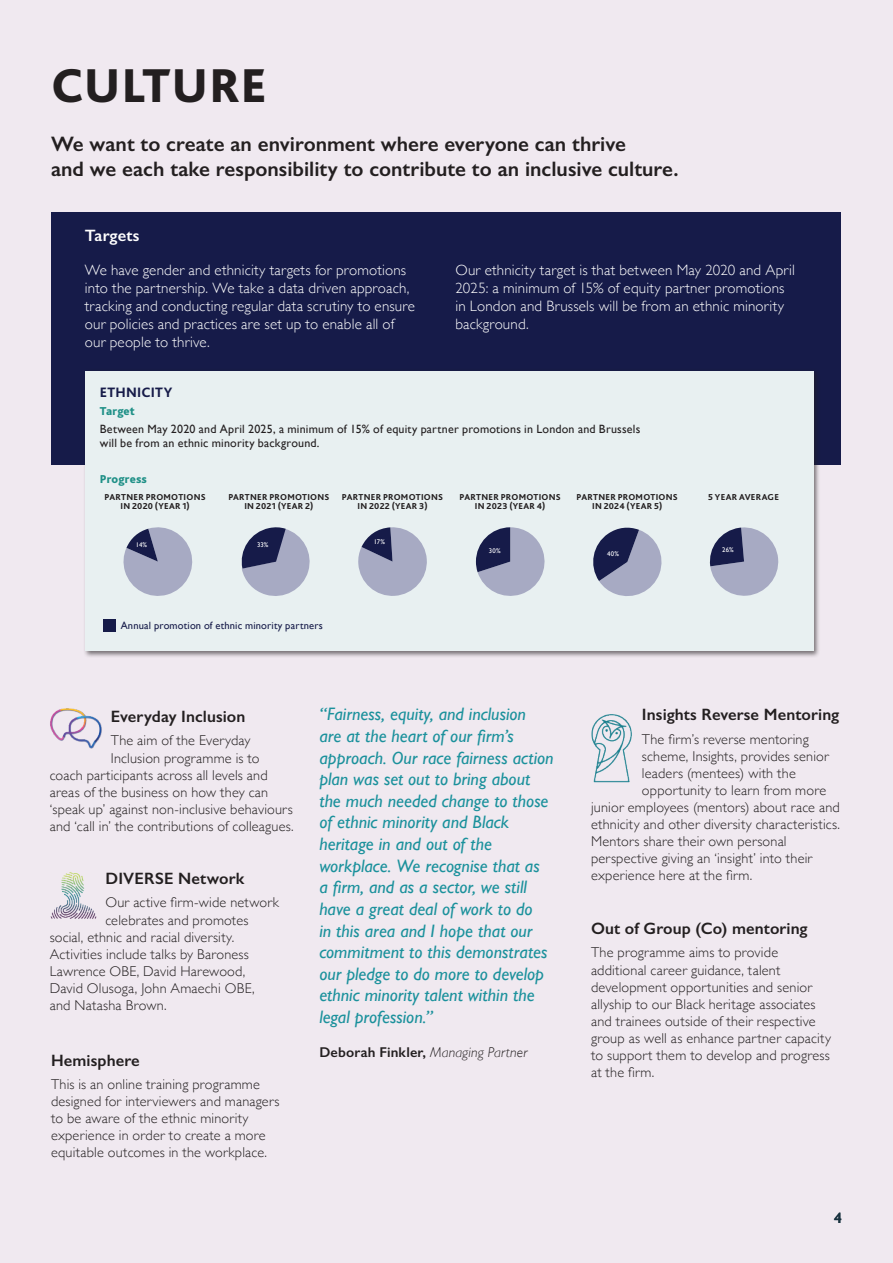
<style>
.page{position:relative;width:893px;height:1263px;background:#f0e9f0}
.page>*{position:absolute;margin:0;border:0;box-sizing:border-box;transform-origin:0 0}
.t1{font:800 49.65px "Bliss Pro";letter-spacing:.02em;color:#231f20}
.t2{font:600 21px/25.2px "Gill Sans";color:#231f20}
.t3{font:italic 18px/21.6px "Gill Sans";color:#1b919c}
.t4{font:600 16.5px "Gill Sans";letter-spacing:.005em;color:#231f20}
.t5{font:600 16.5px "Gill Sans";letter-spacing:.005em;color:#fff}
.t6{font:300 15px/18px "Gill Sans";letter-spacing:.01em;color:#fff}
.t7{font:600 15px "Gill Sans";color:#1a3340}
.t8{font:300 14.25px/17.1px "Gill Sans";letter-spacing:.015em;color:#231f20}
.t9{font:600 14.25px "Gill Sans";letter-spacing:.01em;color:#231f20}
.t10{font:800 14.25px "Bliss Pro";letter-spacing:.015em;color:#161b49}
.t11{font:12px/14.4px "Gill Sans";letter-spacing:.015em;color:#231f20}
.t12{font:800 12px "Bliss Pro";letter-spacing:.01em;color:#1f9087}
.t13{font:10.5px "Gill Sans";letter-spacing:.015em;color:#161b49}
.t14{font:800 9px/9px "Bliss Pro";letter-spacing:.03em;color:#231f20;text-align:center}
.t15{font:6.75px "Gill Sans";letter-spacing:.01em;color:#fff}
.s1{font-weight:300;font-style:italic}
</style>
<div class="page">
<img style="left:50px;top:708px;width:52px;height:41px">
<div style="left:51px;top:212px;width:789px;height:253px;background:#161b49"></div>
<div style="left:83px;top:369px;width:737px;height:289px;background:#231f20;opacity:.6"></div>
<div style="left:85px;top:371px;width:728px;height:280px;background:#e8f0f1"></div>
<div style="left:103px;top:619px;width:12px;height:12px;background:#161b49"></div>
<svg style="left:123px;top:527px;width:70px;height:69px"></svg>
<svg style="left:241px;top:527px;width:69px;height:69px"></svg>
<svg style="left:358px;top:527px;width:69px;height:69px"></svg>
<svg style="left:476px;top:527px;width:69px;height:69px"></svg>
<img style="left:591px;top:714px;width:41px;height:69px">
<img style="left:50px;top:872px;width:47px;height:47px">
<svg style="left:593px;top:527px;width:69px;height:69px"></svg>
<svg style="left:709px;top:527px;width:70px;height:69px"></svg>
<h1 class="t1" style="left:51px;top:54px;width:218px">CULTURE</h1>
<h2 class="t2" style="left:51px;top:131px;width:629px">We want to create an environment where everyone can thrive<br>and we each take responsibility to contribute to an inclusive culture.</h2>
<p class="t5" style="left:85px;top:225px;width:56px">Targets</p>
<p class="t6" style="left:85px;top:260px;width:332px">We have gender and ethnicity targets for promotions into the partnership. We take a data driven approach, tracking and conducting regular data scrutiny to ensure our policies and practices are set up to enable all of our people to thrive.</p>
<p class="t6" style="left:455px;top:260px;width:341px">Our ethnicity target is that between May 2020 and April 2025: a minimum of 15% of equity partner promotions in London and Brussels will be from an ethnic minority background.</p>
<p class="t10" style="left:100px;top:383px;width:74px">ETHNICITY</p>
<p class="t12" style="left:100px;top:403px;width:37px">Target</p>
<p class="t11" style="left:100px;top:421px;width:542px">Between May 2020 and April 2025, a minimum of 15% of equity partner promotions in London and Brussels will be from an ethnic minority background.</p>
<p class="t12" style="left:100px;top:471px;width:49px">Progress</p>
<p class="t14" style="left:105px;top:493px;width:103px">PARTNER PROMOTIONS<br>IN 2020 (YEAR 1)</p>
<p class="t15" style="left:136px;top:541px;width:13px">14%</p>
<p class="t14" style="left:228px;top:493px;width:103px">PARTNER PROMOTIONS<br>IN 2021 (YEAR 2)</p>
<p class="t15" style="left:257px;top:541px;width:13px">33%</p>
<p class="t14" style="left:342px;top:493px;width:103px">PARTNER PROMOTIONS<br>IN 2022 (YEAR 3)</p>
<p class="t15" style="left:374px;top:538px;width:13px">17%</p>
<p class="t14" style="left:460px;top:493px;width:103px">PARTNER PROMOTIONS<br>IN 2023 (YEAR 4)</p>
<p class="t15" style="left:489px;top:547px;width:13px">30%</p>
<p class="t14" style="left:577px;top:493px;width:103px">PARTNER PROMOTIONS<br>IN 2024 (YEAR 5)</p>
<p class="t15" style="left:607px;top:549px;width:13px">40%</p>
<p class="t14" style="left:708px;top:493px;width:72px">5 YEAR AVERAGE</p>
<p class="t15" style="left:722px;top:545px;width:13px">26%</p>
<p class="t13" style="left:121px;top:619px;width:204px">Annual promotion of ethnic minority partners</p>
<p class="t3" style="left:319px;top:703px;width:236px">“Fairness, equity, and inclusion<br>are at the heart of our firm’s approach. Our race fairness action plan was set out to bring about the much needed change to those of ethnic minority and Black heritage in and out of the workplace. We recognise that as<br>a firm, and as a sector, we still have a great deal of work to do<br>in this area and I hope that our commitment to this demonstrates our pledge to do more to develop ethnic minority talent within the legal profession.”</p>
<p class="t9" style="left:319px;top:1043px;width:209px">Deborah Finkler, <span class="s1">Managing Partner</span></p>
<p class="t4" style="left:642px;top:704px;width:199px">Insights Reverse Mentoring</p>
<p class="t8" style="left:642px;top:730px;width:168px">The firm’s reverse mentoring</p>
<p class="t8" style="left:642px;top:747px;width:188px">scheme, Insights, provides senior</p>
<p class="t8" style="left:642px;top:764px;width:155px">leaders (mentees) with the</p>
<p class="t8" style="left:642px;top:781px;width:186px">opportunity to learn from more</p>
<p class="t8" style="left:591px;top:798px;width:250px">junior employees (mentors) about race and</p>
<p class="t8" style="left:591px;top:815px;width:250px">ethnicity and other diversity characteristics.</p>
<p class="t8" style="left:591px;top:832px;width:197px">Mentors share their own personal</p>
<p class="t8" style="left:591px;top:849px;width:223px">perspective giving an ‘insight’ into their</p>
<p class="t4" style="left:111px;top:706px;width:136px">Everyday Inclusion</p>
<p class="t8" style="left:111px;top:732px;width:141px">The aim of the Everyday</p>
<p class="t8" style="left:111px;top:749px;width:150px">Inclusion programme is to</p>
<p class="t8" style="left:50px;top:766px;width:219px">coach participants across all levels and</p>
<p class="t8" style="left:50px;top:783px;width:220px">areas of the business on how they can</p>
<p class="t8" style="left:50px;top:800px;width:244px">‘speak up’ against non-inclusive behaviours</p>
<p class="t8" style="left:50px;top:817px;width:245px">and ‘call in’ the contributions of colleagues.</p>
<p class="t4" style="left:105px;top:868px;width:140px">DIVERSE Network</p>
<p class="t8" style="left:591px;top:866px;width:163px">experience here at the firm.</p>
<p class="t8" style="left:105px;top:893px;width:175px">Our active firm-wide network</p>
<p class="t8" style="left:105px;top:911px;width:144px">celebrates and promotes</p>
<p class="t8" style="left:50px;top:928px;width:186px">social, ethnic and racial diversity.</p>
<p class="t8" style="left:50px;top:945px;width:201px">Activities include talks by Baroness</p>
<p class="t8" style="left:50px;top:962px;width:197px">Lawrence OBE, David Harewood,</p>
<p class="t8" style="left:50px;top:979px;width:206px">David Olusoga, John Amaechi OBE,</p>
<p class="t8" style="left:50px;top:996px;width:118px">and Natasha Brown.</p>
<p class="t4" style="left:591px;top:918px;width:218px">Out of Group (Co) mentoring</p>
<p class="t8" style="left:591px;top:943px;width:241px">The programme aims to provide additional career guidance, talent development opportunities and senior allyship to our Black heritage associates and trainees outside of their respective group as well as enhance partner capacity to support them to develop and progress at the firm.</p>
<p class="t4" style="left:51px;top:1050px;width:90px">Hemisphere</p>
<p class="t8" style="left:51px;top:1075px;width:230px">This is an online training programme designed for interviewers and managers to be aware of the ethnic minority experience in order to create a more equitable outcomes in the workplace.</p>
<p class="t7" style="left:834px;top:1209px;width:9px">4</p>
</div>
